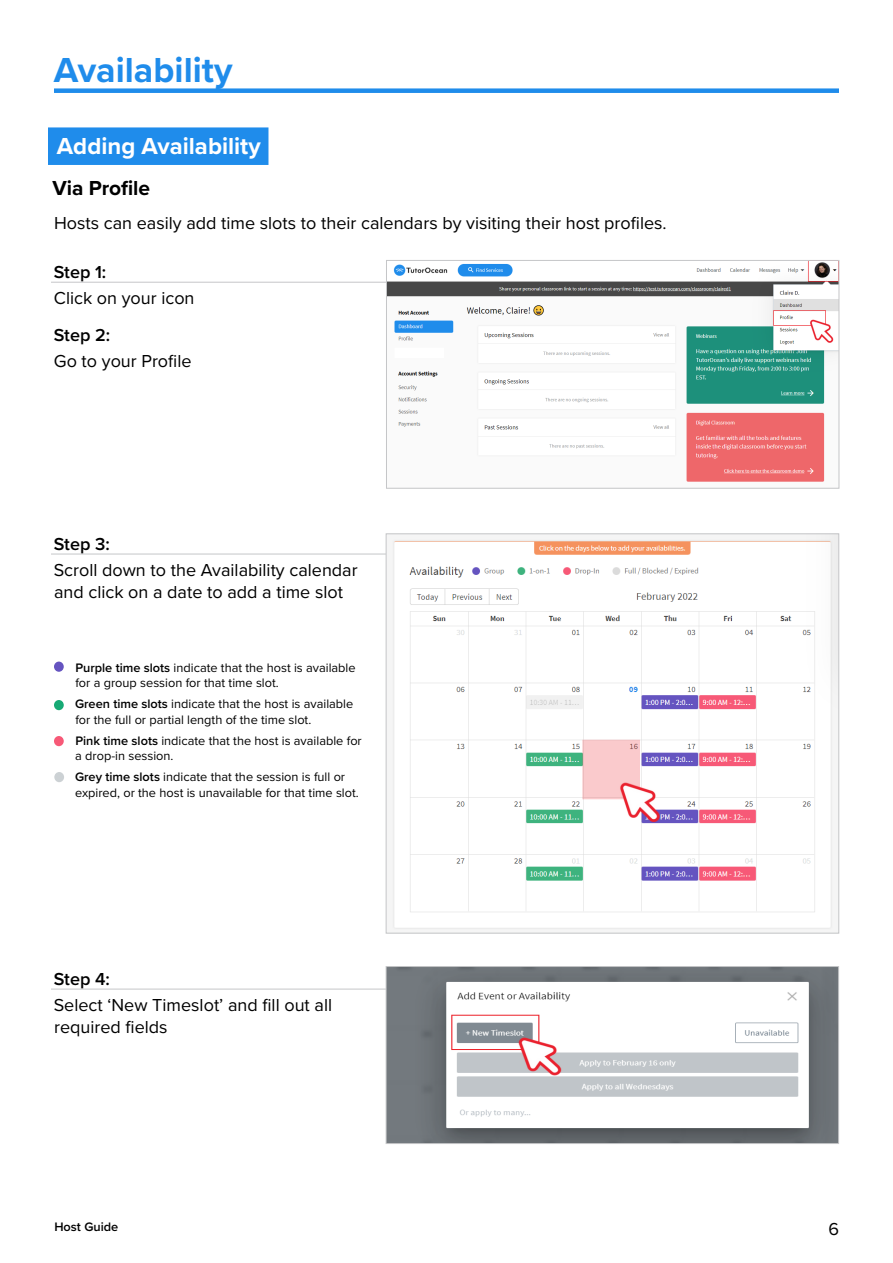
<style>
.page{position:relative;width:893px;height:1263px;background:#fff}
.page>*{position:absolute;margin:0;border:0;box-sizing:border-box;transform-origin:0 0}
.t1{font:700 36px "Proxima Nova";color:#1f8ceb}
.t2{font:700 24px "Proxima Nova";color:#fff}
.steps{font:700 21px "Proxima Nova";letter-spacing:-.005em;color:#000}
.body{font:18px/21.6px "Proxima Nova";color:#000}
.body-span{font:18px "Proxima Nova";color:#000}
.step-seprate{font:600 18px "Proxima Nova";color:#000}
.steps-2{font:600 18px "Proxima Nova";color:#000}
.body-2{font:12.75px/15.3px "Proxima Nova";color:#000}
.t3{font:600 12.75px "Proxima Nova";color:#000}
.s1{font-weight:600}
</style>
<div class="page">
<img style="left:392px;top:536px;width:445px;height:394px">
<div style="left:54px;top:88px;width:785px;height:5px;background:#1f8ceb"></div>
<div style="left:48px;top:127px;width:220px;height:38px;background:#1f8ceb"></div>
<hr style="left:51px;top:282px;width:335px;height:1px;background:#c5c6c8">
<hr style="left:51px;top:554px;width:335px;height:1px;background:#c5c6c8">
<hr style="left:51px;top:989px;width:335px;height:1px;background:#c5c6c8">
<img style="left:388px;top:262px;width:449px;height:220px">
<div style="left:386px;top:260px;width:453px;height:228px;border:1px solid #c5c6c8"></div>
<div style="left:54px;top:662px;width:10px;height:10px;background:#6554c0;border-radius:50%"></div>
<div style="left:54px;top:700px;width:10px;height:10px;background:#17aa75;border-radius:50%"></div>
<div style="left:54px;top:736px;width:10px;height:10px;background:#f75977;border-radius:50%"></div>
<div style="left:54px;top:772px;width:10px;height:10px;background:#ccd1d4;border-radius:50%"></div>
<img style="left:388px;top:968px;width:449px;height:174px">
<div style="left:386px;top:966px;width:453px;height:178px;border:1px solid #c5c6c8"></div>
<h1 class="t1" style="left:54px;top:44px;width:180px">Availability</h1>
<h2 class="t2" style="left:57px;top:129px;width:205px">Adding Availability</h2>
<p class="steps" style="left:52px;top:172px;width:99px">Via Profile</p>
<p class="body-span" style="left:54px;top:210px;width:612px">Hosts can easily add time slots to their calendars by visiting their host profiles.</p>
<p class="step-seprate" style="left:54px;top:259px;width:54px">Step 1:</p>
<p class="body" style="left:54px;top:287px;width:142px">Click on your icon</p>
<p class="steps-2" style="left:54px;top:321px;width:58px">Step 2:</p>
<p class="body" style="left:54px;top:349px;width:139px">Go to your Profile</p>
<p class="step-seprate" style="left:54px;top:530px;width:57px">Step 3:</p>
<p class="body" style="left:54px;top:558px;width:306px">Scroll down to the Availability calendar and click on a date to add a time slot</p>
<p class="body-2" style="left:75px;top:659px;width:282px"><span class="s1">Purple time slots</span> indicate that the host is available for a group session for that time slot.</p>
<p class="body-2" style="left:75px;top:696px;width:280px"><span class="s1">Green time slots</span> indicate that the host is available for the full or partial length of the time slot.</p>
<p class="body-2" style="left:75px;top:732px;width:288px"><span class="s1">Pink time slots</span> indicate that the host is available for a drop-in session.</p>
<p class="body-2" style="left:75px;top:769px;width:284px"><span class="s1">Grey time slots</span> indicate that the session is full or expired, or the host is unavailable for that time slot.</p>
<p class="step-seprate" style="left:54px;top:965px;width:58px">Step 4:</p>
<p class="body" style="left:54px;top:993px;width:280px">Select ‘New Timeslot’ and fill out all required fields</p>
<p class="t3" style="left:54px;top:1217px;width:65px">Host Guide</p>
<h3 class="body-span" style="left:829px;top:1216px;width:12px">6</h3>
</div>
